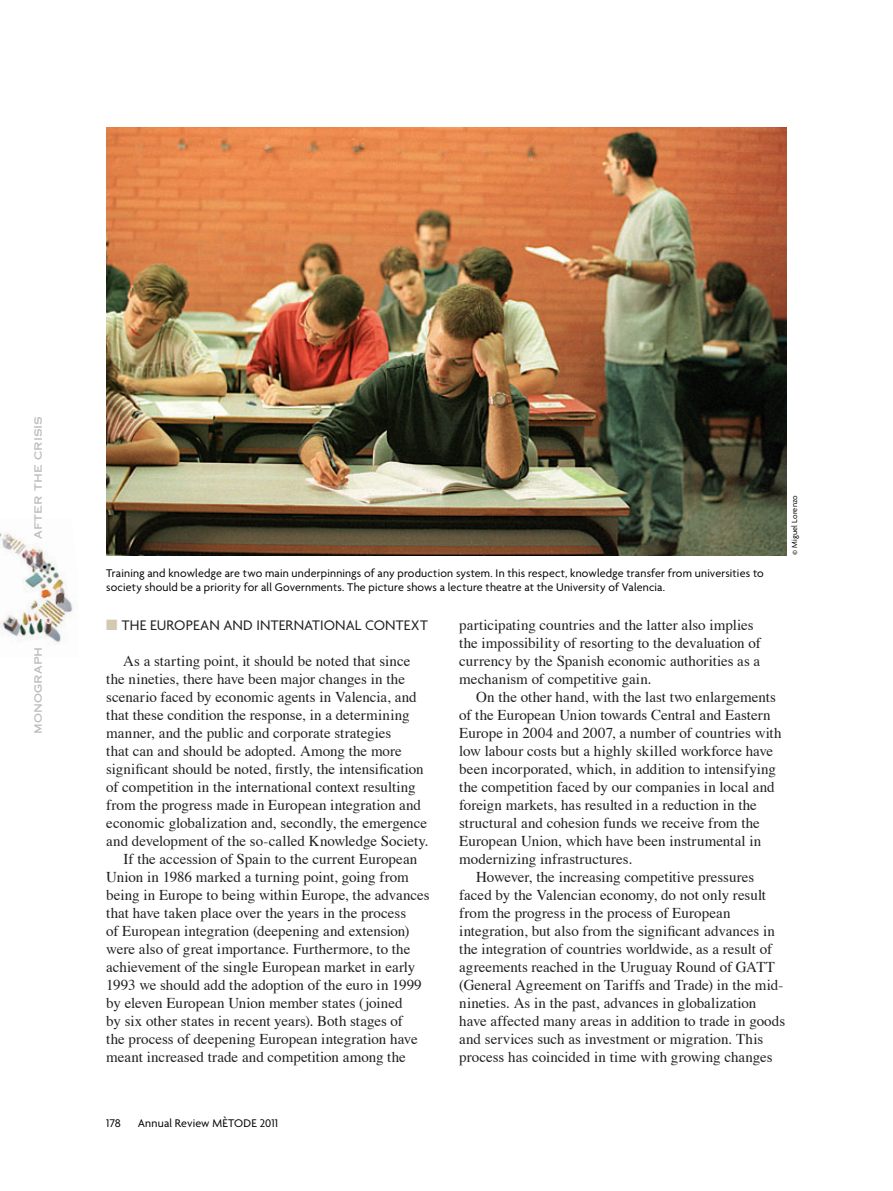
<style>
.page{position:relative;width:893px;height:1191px;background:#fff}
.page>*{position:absolute;margin:0;border:0;box-sizing:border-box;transform-origin:0 0}
.t1{font:15px/18px "Times";color:#231f20}
.t2{font:15px "Agenda";letter-spacing:.01em;color:#231f20}
.t3{font:12px/14.2px "Agenda";letter-spacing:.015em;color:#000}
.t4{font:12px "Copperplate Thirty One AB";color:#bcbdc0}
.t5{font:8.25px "Agenda";letter-spacing:.02em;color:#000}
.s1{color:#d4c8b2}
</style>
<div class="page">
<img style="left:0;top:532px;width:73px;height:111px">
<img style="left:106px;top:128px;width:681px;height:427px">
<p class="t4" style="left:31px;top:539px;width:125px;rotate:-90deg">after the crisis</p>
<p class="t4" style="left:31px;top:734px;width:89px;rotate:-90deg">monograph</p>
<p class="t3" style="left:106px;top:567px;width:659px">Training and knowledge are two main underpinnings of any production system. In this respect, knowledge transfer from universities to society should be a priority for all Governments. The picture shows a lecture theatre at the University of Valencia.</p>
<p class="t5" style="left:791px;top:555px;width:61px;rotate:-90deg">© Miguel Lorenzo</p>
<p class="t2" style="left:106px;top:619px;width:323px"><span class="s1">■</span> THE EUROPEAN AND INTERNATIONAL CONTEXT</p>
<p class="t1" style="left:123px;top:653px;width:289px">As a starting point, it should be noted that since</p>
<p class="t1" style="left:106px;top:671px;width:300px">the nineties, there have been major changes in the</p>
<p class="t1" style="left:106px;top:689px;width:312px">scenario faced by economic agents in Valencia, and</p>
<p class="t1" style="left:106px;top:707px;width:305px">that these condition the response, in a determining</p>
<p class="t1" style="left:106px;top:725px;width:287px">manner, and the public and corporate strategies</p>
<p class="t1" style="left:106px;top:743px;width:297px">that can and should be adopted. Among the more</p>
<p class="t1" style="left:106px;top:761px;width:319px">significant should be noted, firstly, the intensification</p>
<p class="t1" style="left:106px;top:779px;width:311px">of competition in the international context resulting</p>
<p class="t1" style="left:106px;top:797px;width:316px">from the progress made in European integration and</p>
<p class="t1" style="left:106px;top:815px;width:322px">economic globalization and, secondly, the emergence</p>
<p class="t1" style="left:106px;top:833px;width:324px">and development of the so-called Knowledge Society.</p>
<p class="t1" style="left:123px;top:851px;width:296px">If the accession of Spain to the current European</p>
<p class="t1" style="left:106px;top:869px;width:304px">Union in 1986 marked a turning point, going from</p>
<p class="t1" style="left:106px;top:887px;width:325px">being in Europe to being within Europe, the advances</p>
<p class="t1" style="left:106px;top:905px;width:301px">that have taken place over the years in the process</p>
<p class="t1" style="left:106px;top:923px;width:305px">of European integration (deepening and extension)</p>
<p class="t1" style="left:106px;top:941px;width:306px">were also of great importance. Furthermore, to the</p>
<p class="t1" style="left:106px;top:959px;width:310px">achievement of the single European market in early</p>
<p class="t1" style="left:106px;top:977px;width:317px">1993 we should add the adoption of the euro in 1999</p>
<p class="t1" style="left:106px;top:995px;width:298px">by eleven European Union member states (joined</p>
<p class="t1" style="left:106px;top:1013px;width:298px">by six other states in recent years). Both stages of</p>
<p class="t1" style="left:106px;top:1031px;width:313px">the process of deepening European integration have</p>
<p class="t1" style="left:106px;top:1049px;width:301px">meant increased trade and competition among the</p>
<p class="t3" style="left:106px;top:1116px;width:16px">178</p>
<p class="t3" style="left:138px;top:1116px;width:142px">Annual Review MÈTODE 2011</p>
<p class="t1" style="left:459px;top:617px;width:303px">participating countries and the latter also implies the impossibility of resorting to the devaluation of currency by the Spanish economic authorities as a mechanism of competitive gain.</p>
<p class="t1" style="left:476px;top:689px;width:301px">On the other hand, with the last two enlargements</p>
<p class="t1" style="left:459px;top:707px;width:313px">of the European Union towards Central and Eastern</p>
<p class="t1" style="left:459px;top:725px;width:324px">Europe in 2004 and 2007, a number of countries with</p>
<p class="t1" style="left:459px;top:743px;width:315px">low labour costs but a highly skilled workforce have</p>
<p class="t1" style="left:459px;top:761px;width:318px">been incorporated, which, in addition to intensifying</p>
<p class="t1" style="left:459px;top:779px;width:317px">the competition faced by our companies in local and</p>
<p class="t1" style="left:459px;top:797px;width:299px">foreign markets, has resulted in a reduction in the</p>
<p class="t1" style="left:459px;top:815px;width:302px">structural and cohesion funds we receive from the</p>
<p class="t1" style="left:459px;top:833px;width:304px">European Union, which have been instrumental in</p>
<p class="t1" style="left:459px;top:851px;width:175px">modernizing infrastructures.</p>
<p class="t1" style="left:476px;top:869px;width:280px">However, the increasing competitive pressures</p>
<p class="t1" style="left:459px;top:887px;width:308px">faced by the Valencian economy, do not only result</p>
<p class="t1" style="left:459px;top:905px;width:273px">from the progress in the process of European</p>
<p class="t1" style="left:459px;top:923px;width:317px">integration, but also from the significant advances in</p>
<p class="t1" style="left:459px;top:941px;width:314px">the integration of countries worldwide, as a result of</p>
<p class="t1" style="left:459px;top:959px;width:317px">agreements reached in the Uruguay Round of GATT</p>
<p class="t1" style="left:459px;top:977px;width:326px">(General Agreement on Tariffs and Trade) in the mid-</p>
<p class="t1" style="left:459px;top:995px;width:299px">nineties. As in the past, advances in globalization</p>
<p class="t1" style="left:459px;top:1013px;width:328px">have affected many areas in addition to trade in goods</p>
<p class="t1" style="left:459px;top:1031px;width:306px">and services such as investment or migration. This</p>
<p class="t1" style="left:459px;top:1049px;width:315px">process has coincided in time with growing changes</p>
</div>
